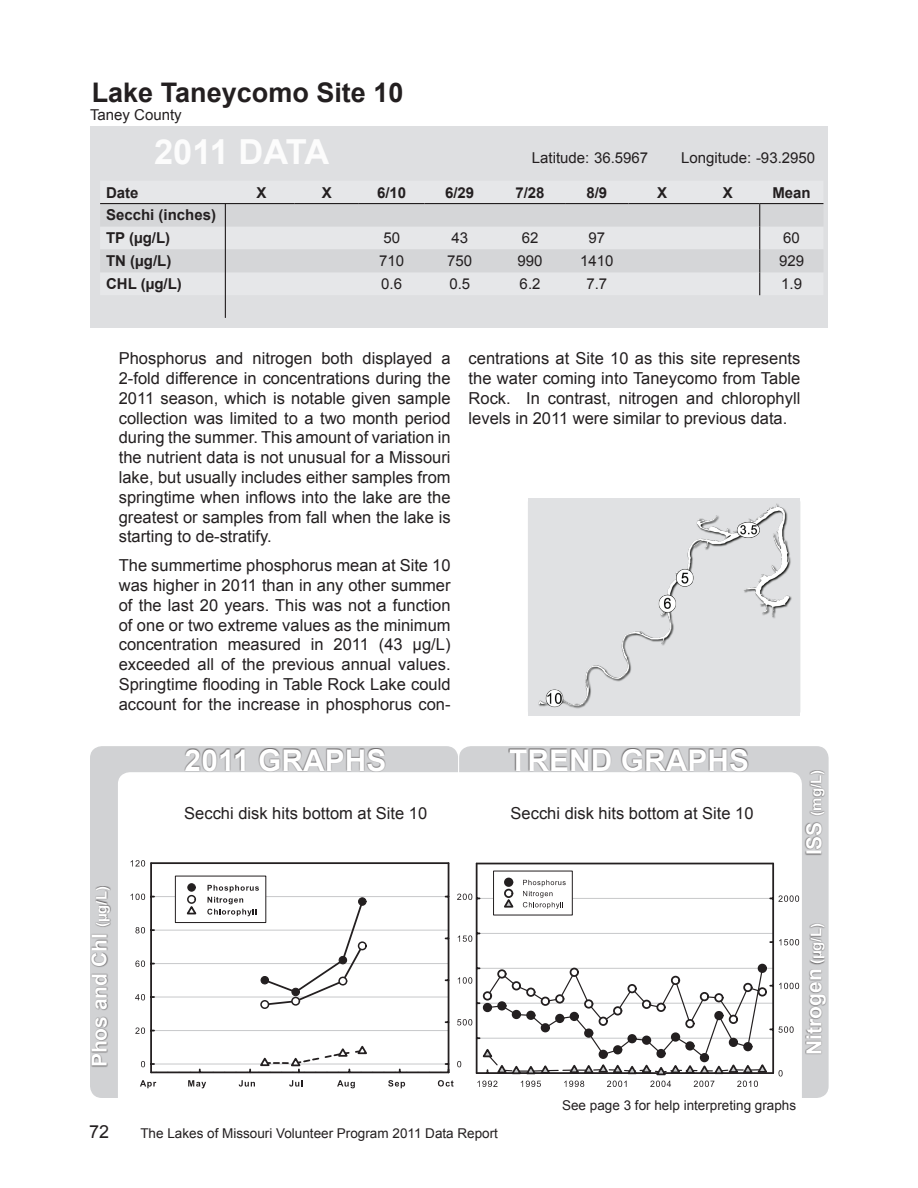
<style>
.page{position:relative;width:918px;height:1188px;background:#fff}
.page>*{position:absolute;margin:0;border:0;box-sizing:border-box;transform-origin:0 0}
.t1{font:700 34.5px "Arial";letter-spacing:-.025em;color:#fcfcfc}
.t2{font:700 30px "Arial";color:#fff}
.t3{font:700 27px "Arial";color:#231f20}
.t4{font:700 21px "Arial";color:#fff}
.t5{font:18px "Arial";color:#231f20}
.t6{font:16.5px/19.8px "Arial";color:#231f20;text-align:justify}
.t7{font:15px "Arial";color:#231f20}
.t8{font:700 15px/23px "Arial";color:#231f20}
.t9{font:700 15px "Arial";color:#fff}
.t10{font:13.5px "Arial";color:#231f20}
.s1{font-size:15px}
.s2{font-size:21px}
</style>
<div class="page">
<div style="left:90px;top:127px;width:738px;height:201px;background:#dedfe1"></div>
<hr style="left:225px;top:204px;width:1px;height:114px;background:#231f20">
<div style="left:459px;top:746px;width:370px;height:352px;background:#d1d2d4;border-radius:12px"></div>
<div style="left:90px;top:746px;width:368px;height:352px;background:#d1d2d4;border-radius:12px"></div>
<div style="left:118px;top:772px;width:684px;height:326px;background:#fff"></div>
<div style="left:90px;top:886px;width:21px;height:181px;background:#231f20;opacity:.75"></div>
<div style="left:805px;top:923px;width:22px;height:132px;background:#231f20;opacity:.75"></div>
<div style="left:184px;top:748px;width:202px;height:24px;background:#231f20;opacity:.75"></div>
<div style="left:508px;top:748px;width:241px;height:24px;background:#231f20;opacity:.75"></div>
<div style="left:805px;top:770px;width:21px;height:86px;background:#231f20;opacity:.75"></div>
<hr style="left:458px;top:755px;width:1px;height:343px;background:#fff">
<svg style="left:100px;top:203px;width:723px;height:92px"></svg>
<div style="left:477px;top:864px;width:296px;height:209px;background:#fff"></div>
<hr style="left:477px;top:863px;width:296px;height:1px;background:#231f20">
<hr style="left:477px;top:933px;width:296px;height:1px;background:#c7c8ca">
<hr style="left:477px;top:898px;width:296px;height:1px;background:#c7c8ca">
<hr style="left:476px;top:864px;width:2px;height:209px;background:#231f20">
<svg style="left:758px;top:964px;width:9px;height:9px"></svg>
<hr style="left:772px;top:864px;width:2px;height:209px;background:#231f20">
<svg style="left:779px;top:939px;width:20px;height:6px"></svg>
<svg style="left:770px;top:895px;width:29px;height:7px"></svg>
<div style="left:494px;top:871px;width:78px;height:44px;background:#fff"></div>
<div style="left:493px;top:871px;width:80px;height:44px;border:1px solid #231f20"></div>
<div style="left:504px;top:878px;width:9px;height:9px;background:#231f20;border:2px solid #231f20;border-radius:50%"></div>
<div style="left:504px;top:889px;width:9px;height:9px;border:2px solid #231f20;border-radius:50%"></div>
<svg style="left:523px;top:880px;width:43px;height:29px"></svg>
<svg style="left:504px;top:899px;width:10px;height:9px"></svg>
<div style="left:151px;top:863px;width:298px;height:209px;background:#fff"></div>
<hr style="left:151px;top:1072px;width:298px;height:1px;background:#231f20">
<svg style="left:395px;top:1069px;width:12px;height:3px"></svg>
<svg style="left:140px;top:1080px;width:16px;height:8px"></svg>
<svg style="left:188px;top:1080px;width:18px;height:8px"></svg>
<svg style="left:239px;top:1080px;width:16px;height:7px"></svg>
<svg style="left:289px;top:1080px;width:13px;height:7px"></svg>
<svg style="left:337px;top:1080px;width:18px;height:8px"></svg>
<svg style="left:388px;top:1080px;width:17px;height:8px"></svg>
<hr style="left:151px;top:862px;width:298px;height:2px;background:#231f20">
<hr style="left:151px;top:1064px;width:298px;height:1px;background:#c7c8ca">
<hr style="left:151px;top:1030px;width:298px;height:1px;background:#c7c8ca">
<hr style="left:151px;top:997px;width:298px;height:1px;background:#c7c8ca">
<hr style="left:151px;top:963px;width:298px;height:1px;background:#c7c8ca">
<hr style="left:151px;top:930px;width:298px;height:1px;background:#c7c8ca">
<hr style="left:151px;top:896px;width:298px;height:1px;background:#c7c8ca">
<hr style="left:150px;top:863px;width:2px;height:209px;background:#231f20">
<svg style="left:141px;top:1061px;width:4px;height:6px"></svg>
<svg style="left:135px;top:1027px;width:10px;height:7px"></svg>
<svg style="left:135px;top:994px;width:10px;height:6px"></svg>
<svg style="left:135px;top:960px;width:10px;height:7px"></svg>
<svg style="left:135px;top:927px;width:10px;height:7px"></svg>
<svg style="left:131px;top:894px;width:14px;height:6px"></svg>
<svg style="left:131px;top:860px;width:14px;height:7px"></svg>
<div style="left:358px;top:898px;width:8px;height:8px;background:#2a2627;border:1px solid #231f20;border-radius:50%"></div>
<hr style="left:448px;top:863px;width:1px;height:209px;background:#231f20">
<svg style="left:438px;top:967px;width:361px;height:120px"></svg>
<svg style="left:458px;top:933px;width:22px;height:9px"></svg>
<svg style="left:457px;top:894px;width:23px;height:6px"></svg>
<div style="left:260px;top:1000px;width:9px;height:9px;border:1px solid #231f20;border-radius:50%"></div>
<div style="left:358px;top:941px;width:9px;height:9px;border:1px solid #231f20;border-radius:50%"></div>
<svg style="left:258px;top:1045px;width:115px;height:27px"></svg>
<div style="left:175px;top:876px;width:91px;height:47px;background:#fff"></div>
<div style="left:175px;top:876px;width:91px;height:47px;border:1px solid #231f20"></div>
<div style="left:188px;top:883px;width:8px;height:8px;background:#231f20;border:1px solid #231f20;border-radius:50%"></div>
<div style="left:187px;top:895px;width:9px;height:9px;border:1px solid #231f20;border-radius:50%"></div>
<svg style="left:207px;top:885px;width:158px;height:121px"></svg>
<svg style="left:186px;top:906px;width:11px;height:9px"></svg>
<div style="left:529px;top:498px;width:271px;height:217px;background:#e0e1e3"></div>
<img style="left:538px;top:503px;width:254px;height:206px">
<h3 class="t3" style="left:92px;top:75px;width:313px">Lake Taneycomo Site 10</h3>
<p class="t7" style="left:90px;top:105px;width:93px">Taney County</p>
<h1 class="t1" style="left:154px;top:129px;width:177px">2011 DATA</h1>
<p class="t7" style="left:532px;top:148px;width:118px">Latitude: 36.5967</p>
<p class="t7" style="left:681px;top:148px;width:135px">Longitude: -93.2950</p>
<p class="t8" style="left:106px;top:181px;width:112px">Date<br>Secchi (inches)<br>TP (µg/L)<br>TN (µg/L)<br>CHL (µg/L)</p>
<p class="t8" style="left:256px;top:181px;width:12px">X</p>
<p class="t8" style="left:322px;top:181px;width:12px">X</p>
<p class="t8" style="left:377px;top:181px;width:31px">6/10</p>
<p class="t8" style="left:445px;top:181px;width:31px">6/29</p>
<p class="t8" style="left:515px;top:181px;width:31px">7/28</p>
<p class="t8" style="left:586px;top:181px;width:22px">8/9</p>
<p class="t8" style="left:657px;top:181px;width:12px">X</p>
<p class="t8" style="left:723px;top:181px;width:12px">X</p>
<p class="t8" style="left:772px;top:181px;width:40px">Mean</p>
<p class="t7" style="left:383px;top:228px;width:18px">50</p>
<p class="t7" style="left:451px;top:228px;width:18px">43</p>
<p class="t7" style="left:522px;top:228px;width:18px">62</p>
<p class="t7" style="left:588px;top:228px;width:18px">97</p>
<p class="t7" style="left:783px;top:228px;width:18px">60</p>
<p class="t7" style="left:379px;top:251px;width:27px">710</p>
<p class="t7" style="left:447px;top:251px;width:27px">750</p>
<p class="t7" style="left:518px;top:251px;width:27px">990</p>
<p class="t7" style="left:580px;top:251px;width:35px">1410</p>
<p class="t7" style="left:779px;top:251px;width:27px">929</p>
<p class="t7" style="left:381px;top:274px;width:22px">0.6</p>
<p class="t7" style="left:449px;top:274px;width:22px">0.5</p>
<p class="t7" style="left:520px;top:274px;width:22px">6.2</p>
<p class="t7" style="left:586px;top:274px;width:22px">7.7</p>
<p class="t7" style="left:781px;top:274px;width:22px">1.9</p>
<p class="t6" style="left:119px;top:349px;width:333px">Phosphorus and nitrogen both displayed a 2-fold difference in concentrations during the 2011 season, which is notable given sample collection was limited to a two month period during the summer. This amount of variation in the nutrient data is not unusual for a Missouri lake, but usually includes either samples from springtime when inflows into the lake are the greatest or samples from fall when the lake is starting to de-stratify.</p>
<p class="t6" style="left:119px;top:556px;width:333px">The summertime phosphorus mean at Site 10 was higher in 2011 than in any other summer of the last 20 years. This was not a function of one or two extreme values as the minimum concentration measured in 2011 (43 µg/L) exceeded all of the previous annual values.<br>Springtime flooding in Table Rock Lake could account for the increase in phosphorus con-</p>
<p class="t6" style="left:469px;top:349px;width:333px">centrations at Site 10 as this site represents the water coming into Taneycomo from Table Rock. In contrast, nitrogen and chlorophyll levels in 2011 were similar to previous data.</p>
<p class="t4" style="left:85px;top:1067px;width:183px;rotate:-90deg">Phos and Chl <span class="s1">(µg/L)</span></p>
<h2 class="t2" style="left:185px;top:740px;width:203px">2011 GRAPHS</h2>
<h2 class="t2" style="left:509px;top:740px;width:241px">TREND GRAPHS</h2>
<p class="t6" style="left:184px;top:804px;width:245px">Secchi disk hits bottom at Site 10</p>
<p class="t6" style="left:511px;top:804px;width:245px">Secchi disk hits bottom at Site 10</p>
<p class="t9" style="left:806px;top:855px;width:87px;rotate:-90deg"><span class="s2">ISS</span> (mg/L)</p>
<p class="t4" style="left:800px;top:1055px;width:133px;rotate:-90deg">Nitrogen <span class="s1">(µg/L)</span></p>
<p class="t5" style="left:89px;top:1120px;width:22px">72</p>
<p class="t10" style="left:140px;top:1124px;width:359px">The Lakes of Missouri Volunteer Program 2011 Data Report</p>
<p class="t10" style="left:562px;top:1096px;width:236px">See page 3 for help interpreting graphs</p>
</div>
